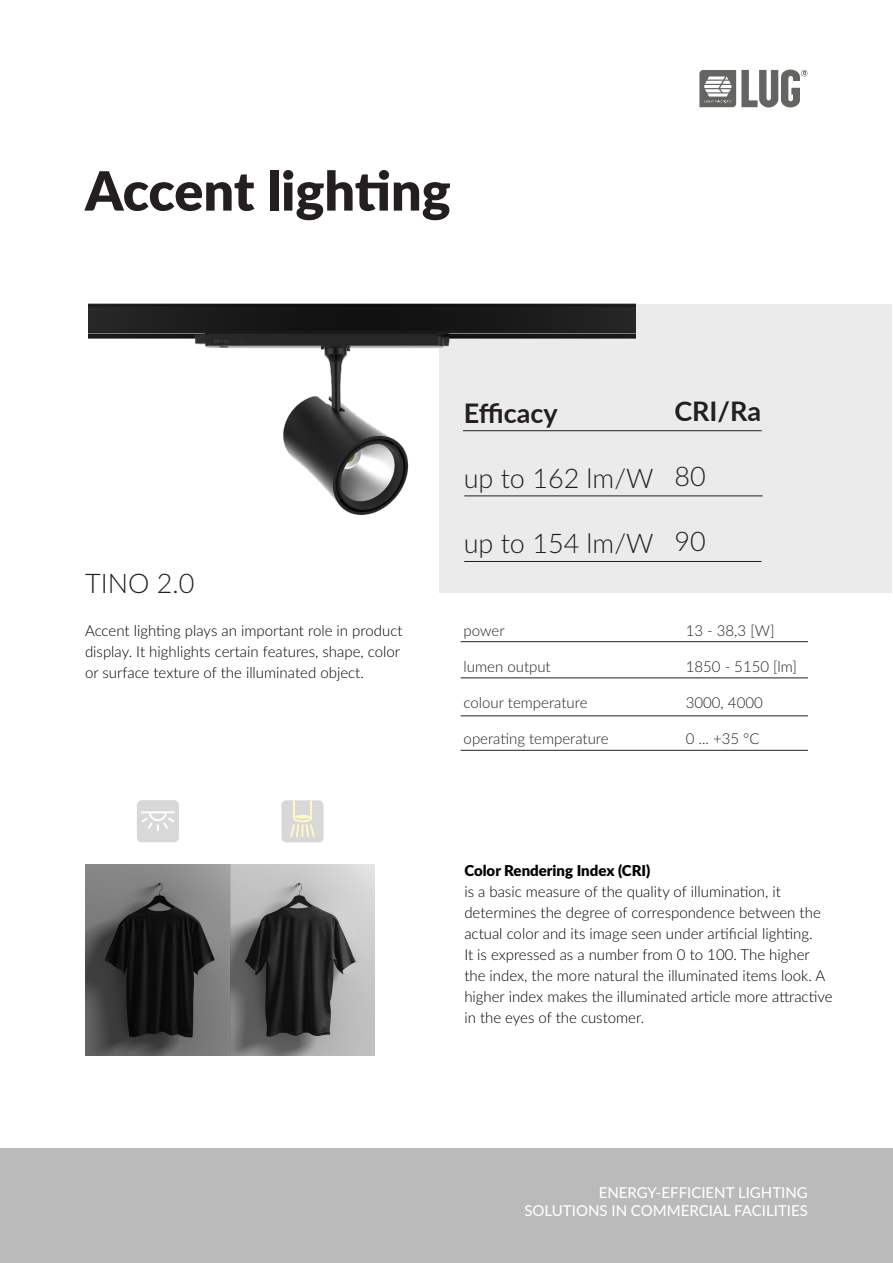
<style>
.page{position:relative;width:893px;height:1263px;background:#fff}
.page>*{position:absolute;margin:0;border:0;box-sizing:border-box;transform-origin:0 0}
.t1{font:900 54px "Lato";letter-spacing:-.005em;color:#231f20}
.t2{font:300 27px "Lato";color:#231f20}
.t3{font:700 27px "Lato";color:#231f20}
.t4{font:300 15px/21px "Lato";color:#000}
.t5{font:300 15px "Lato";color:#231f20}
.t6{font:500 15px/18px "Lato";color:#fff;text-align:right}
.t7{font:900 15px "Lato";color:#000}
</style>
<div class="page">
<div style="left:0;top:1148px;width:893px;height:115px;background:#bababa"></div>
<svg style="left:699px;top:70px;width:108px;height:38px"></svg>
<div style="left:439px;top:304px;width:453px;height:289px;background:#ebebeb"></div>
<img style="left:85px;top:864px;width:289px;height:191px">
<img style="left:89px;top:303px;width:546px;height:212px">
<hr style="left:461px;top:641px;width:347px;height:1px;background:#231f20">
<hr style="left:461px;top:677px;width:347px;height:1px;background:#231f20">
<hr style="left:461px;top:750px;width:347px;height:1px;background:#231f20">
<hr style="left:461px;top:715px;width:347px;height:1px;background:#231f20">
<hr style="left:464px;top:495px;width:299px;height:1px;background:#231f20">
<hr style="left:464px;top:561px;width:298px;height:1px;background:#231f20">
<hr style="left:463px;top:430px;width:299px;height:1px;background:#231f20">
<div style="left:137px;top:800px;width:42px;height:42px;background:#d8d8d8;border-radius:5px"></div>
<svg style="left:141px;top:811px;width:34px;height:20px"></svg>
<div style="left:281px;top:800px;width:43px;height:42px;background:#d8d8d8;border-radius:5px"></div>
<svg style="left:290px;top:800px;width:25px;height:37px"></svg>
<p class="t1" style="left:85px;top:150px;width:367px">Accent lighting</p>
<p class="t2" style="left:85px;top:564px;width:111px">TINO 2.0</p>
<p class="t4" style="left:85px;top:620px;width:319px">Accent lighting plays an important role in product display. It highlights certain features, shape, color or surface texture of the illuminated object.</p>
<p class="t3" style="left:464px;top:393px;width:95px">Efficacy</p>
<p class="t3" style="left:674px;top:392px;width:88px">CRI/Ra</p>
<p class="t2" style="left:464px;top:459px;width:191px">up to 162 lm/W</p>
<p class="t2" style="left:674px;top:458px;width:33px">80</p>
<p class="t2" style="left:464px;top:524px;width:191px">up to 154 lm/W</p>
<p class="t2" style="left:674px;top:523px;width:33px">90</p>
<p class="t5" style="left:464px;top:620px;width:43px">power</p>
<p class="t5" style="left:464px;top:656px;width:89px">lumen output</p>
<p class="t5" style="left:464px;top:692px;width:125px">colour temperature</p>
<p class="t5" style="left:464px;top:728px;width:147px">operating temperature</p>
<p class="t5" style="left:686px;top:620px;width:90px">13 - 38,3 [W]</p>
<p class="t5" style="left:686px;top:656px;width:113px">1850 - 5150 [lm]</p>
<p class="t5" style="left:686px;top:692px;width:78px">3000, 4000</p>
<p class="t5" style="left:686px;top:728px;width:75px">0 ... +35 °C</p>
<p class="t7" style="left:464px;top:859px;width:188px">Color Rendering Index (CRI)</p>
<p class="t4" style="left:464px;top:880px;width:358px">is a basic measure of the quality of illumination, it determines the degree of correspondence between the actual color and its image seen under artificial lighting.</p>
<p class="t4" style="left:464px;top:943px;width:370px">It is expressed as a number from 0 to 100. The higher the index, the more natural the illuminated items look. A higher index makes the illuminated article more attractive in the eyes of the customer.</p>
<p class="t6" style="left:524px;top:1182px;width:285px">ENERGY-EFFICIENT LIGHTING<br>SOLUTIONS IN COMMERCIAL FACILITIES</p>
</div>
